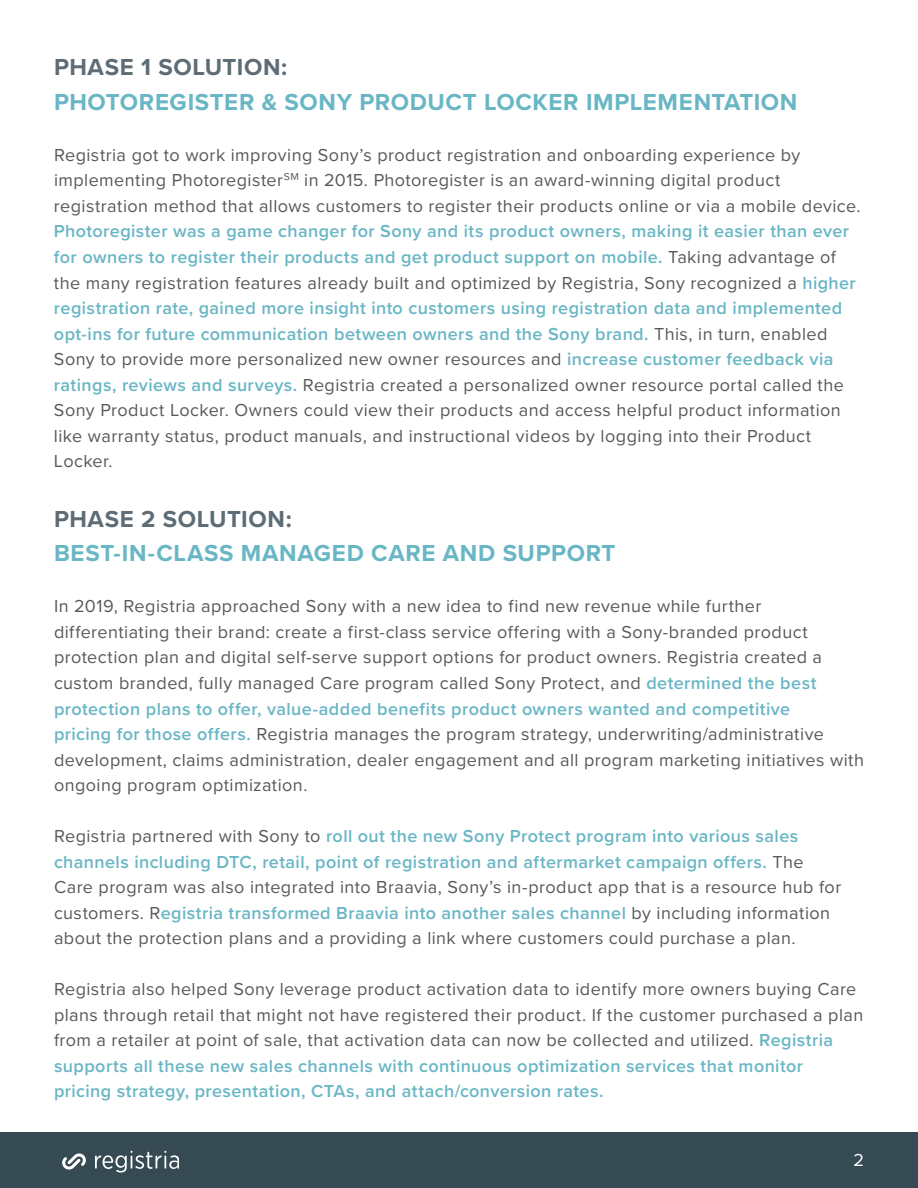
<style>
.page{position:relative;width:918px;height:1188px;background:#fff}
.page>*{position:absolute;margin:0;border:0;box-sizing:border-box;transform-origin:0 0}
.t1{font:700 24px "Proxima Nova";letter-spacing:.025em;color:#69b6c5}
.t2{font:700 24px "Proxima Nova";letter-spacing:.025em;color:#5e6d75}
.t3{font:18px/25.5px "Proxima Nova";letter-spacing:.025em;color:#58595b}
.t4{font:18px "Proxima Nova";color:#fff}
.s1{font-weight:600;color:#69b6c5}
</style>
<div class="page">
<div style="left:0;top:1133px;width:918px;height:55px;background:#364a54"></div>
<svg style="left:62px;top:1153px;width:24px;height:17px"></svg>
<svg style="left:95px;top:1151px;width:83px;height:21px"></svg>
<h1 class="t2" style="left:54px;top:50px;width:235px">PHASE 1 SOLUTION:</h1>
<h1 class="t1" style="left:54px;top:84px;width:745px">PHOTOREGISTER &amp; SONY PRODUCT LOCKER IMPLEMENTATION</h1>
<p class="t3" style="left:54px;top:141px;width:808px">Registria got to work improving Sony’s product registration and onboarding experience by implementing Photoregister<sup>SM</sup> in 2015. Photoregister is an award-winning digital product registration method that allows customers to register their products online or via a mobile device.</p>
<p class="t3" style="left:54px;top:218px;width:803px"><span class="s1">Photoregister was a game changer for Sony and its product owners, making it easier than ever for owners to register their products and get product support on mobile.</span> Taking advantage of the many registration features already built and optimized by Registria, Sony recognized a <span class="s1">higher registration rate, gained more insight into customers using registration data and implemented opt-ins for future communication between owners and the Sony brand.</span> This, in turn, enabled Sony to provide more personalized new owner resources and <span class="s1">increase customer feedback via ratings, reviews and surveys.</span> Registria created a personalized owner resource portal called the Sony Product Locker. Owners could view their products and access helpful product information like warranty status, product manuals, and instructional videos by logging into their Product Locker.</p>
<h1 class="t2" style="left:54px;top:501px;width:239px">PHASE 2 SOLUTION:</h1>
<h1 class="t1" style="left:54px;top:536px;width:563px">BEST-IN-CLASS MANAGED CARE AND SUPPORT</h1>
<p class="t3" style="left:54px;top:593px;width:812px">In 2019, Registria approached Sony with a new idea to find new revenue while further differentiating their brand: create a first-class service offering with a Sony-branded product protection plan and digital self-serve support options for product owners. Registria created a custom branded, fully managed Care program called Sony Protect, and <span class="s1">determined the best protection plans to offer, value-added benefits product owners wanted and competitive<br>pricing for those offers.</span> Registria manages the program strategy, underwriting/administrative development, claims administration, dealer engagement and all program marketing initiatives with ongoing program optimization.</p>
<p class="t3" style="left:54px;top:822px;width:789px">Registria partnered with Sony to <span class="s1">roll out the new Sony Protect program into various sales channels including DTC, retail, point of registration and aftermarket campaign offers.</span> The Care program was also integrated into Braavia, Sony’s in-product app that is a resource hub for customers. R<span class="s1">egistria transformed Braavia into another sales channel</span> by including information about the protection plans and a providing a link where customers could purchase a plan.</p>
<p class="t3" style="left:54px;top:975px;width:811px">Registria also helped Sony leverage product activation data to identify more owners buying Care plans through retail that might not have registered their product. If the customer purchased a plan from a retailer at point of sale, that activation data can now be collected and utilized. <span class="s1">Registria supports all these new sales channels with continuous optimization services that monitor pricing strategy, presentation, CTAs, and attach/conversion rates.</span></p>
<p class="t4" style="left:853px;top:1146px;width:12px">2</p>
</div>
